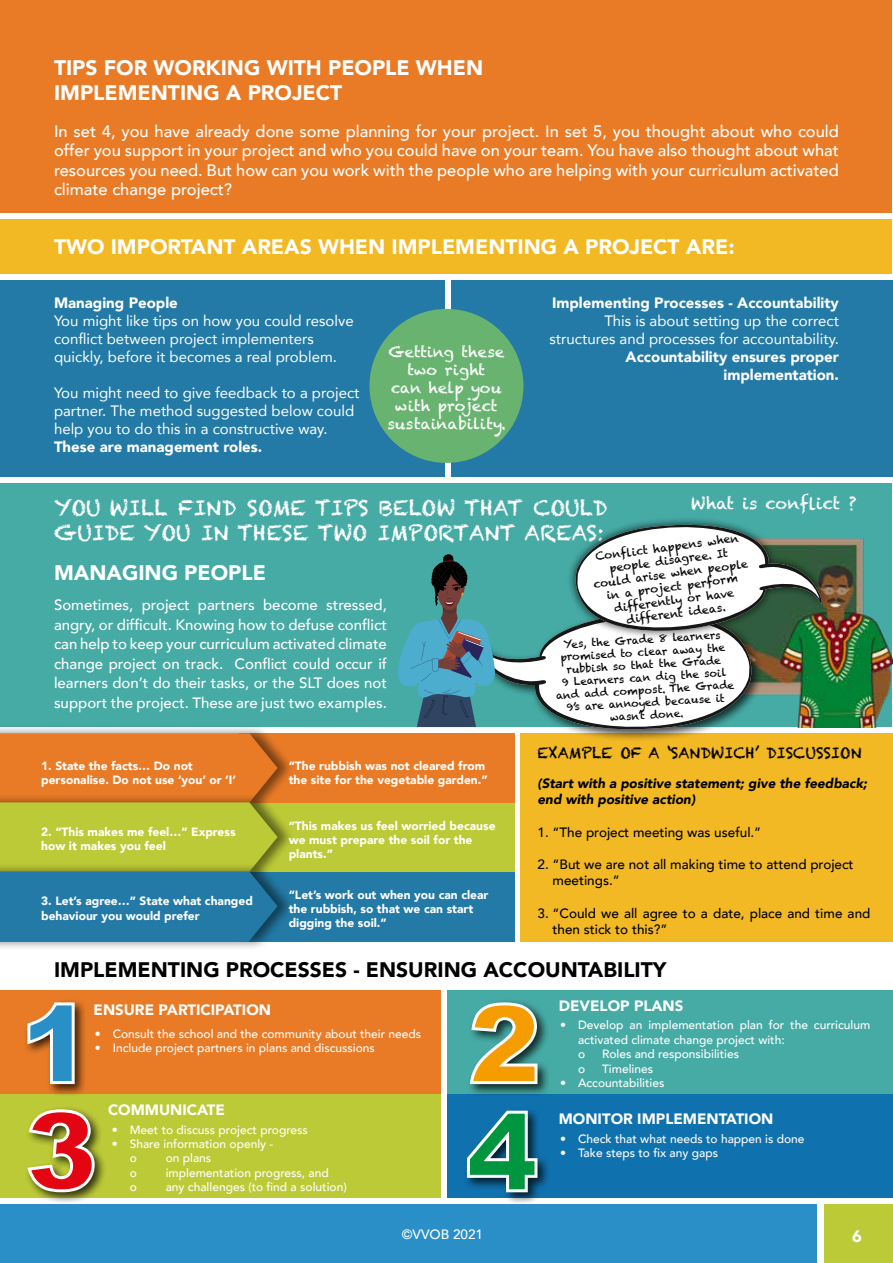
<style>
.page{position:relative;width:893px;height:1263px;background:#fff}
.page>*{position:absolute;margin:0;border:0;box-sizing:border-box;transform-origin:0 0}
.t1{font:900 21px/25.2px "Avenir";color:#fff}
.t2{font:21px/25.2px "Chalkduster";color:#fff}
.t3{font:900 21px "Avenir";color:#000}
.t4{font:500 16.5px/19.5px "Avenir";color:#fff;text-align:justify}
.t5{font:16.5px "Chalkduster";color:#fff}
.t6{font:900 16.5px "Avenir";color:#fff}
.t7{font:15px/18px "Avenir";color:#fff}
.t8{font:500 15px/19.5px "Avenir";color:#fff;text-align:justify}
.t9{font:900 15px/18px "Avenir";color:#fff;text-align:right}
.t10{font:15px/18px "Chalkduster";color:#fff;text-align:center}
.t11{font:15px "Chalkduster";color:#000}
.t12{font:500 13.5px/16.2px "Avenir";color:#000}
.t13{font:italic 900 13.5px/16.2px "Avenir";color:#000}
.t14{font:500 13.5px "Avenir";color:#fff}
.t15{font:500 12px/14.4px "Avenir";color:#fff}
.t16{font:900 12px/14.4px "Avenir";color:#fff}
.t17{font:11.1px/13.4px "Chalkduster";color:#000;text-align:center}
.t18{font:10.5px/12.6px "Chalkduster";color:#000;text-align:center}
</style>
<div class="page">
<div style="left:0;top:1204px;width:816px;height:59px;background:#2a8fc7"></div>
<div style="left:824px;top:1204px;width:69px;height:59px;background:#bcca37"></div>
<div style="left:1px;top:484px;width:891px;height:243px;background:#46aba5"></div>
<div style="left:239px;top:733px;width:275px;height:70px;background:#e97b26"></div>
<img style="left:826px;top:538px;width:67px;height:190px">
<div style="left:521px;top:733px;width:372px;height:209px;background:#f2b924"></div>
<div style="left:239px;top:803px;width:275px;height:70px;background:#bcca37"></div>
<div style="left:239px;top:872px;width:275px;height:70px;background:#237aa6"></div>
<div style="left:1px;top:0;width:891px;height:213px;background:#e97b26"></div>
<div style="left:1px;top:219px;width:891px;height:55px;background:#f2b924"></div>
<div style="left:0;top:281px;width:444px;height:196px;background:#237aa6"></div>
<div style="left:452px;top:281px;width:441px;height:196px;background:#237aa6"></div>
<div style="left:369px;top:309px;width:154px;height:154px;background:#68b370;border-radius:50%"></div>
<div style="left:0;top:724px;width:294px;height:89px;background:#000;opacity:.49"></div>
<div style="left:0;top:793px;width:294px;height:89px;background:#000;opacity:.49"></div>
<div style="left:0;top:862px;width:294px;height:89px;background:#000;opacity:.49"></div>
<svg style="left:0;top:733px;width:278px;height:209px;background:#939155"></svg>
<div style="left:1px;top:990px;width:440px;height:104px;background:#e97b26"></div>
<div style="left:447px;top:990px;width:446px;height:104px;background:#46aba5"></div>
<div style="left:1px;top:1094px;width:440px;height:104px;background:#bcca37"></div>
<div style="left:447px;top:1094px;width:446px;height:104px;background:#0f71ae"></div>
<div style="left:24px;top:999px;width:63px;height:98px;background:#000;opacity:.75"></div>
<svg style="left:26px;top:1000px;width:50px;height:85px"></svg>
<div style="left:25px;top:1105px;width:82px;height:100px;background:#000;opacity:.75"></div>
<svg style="left:25px;top:1108px;width:71px;height:86px"></svg>
<div style="left:463px;top:1107px;width:87px;height:98px;background:#000;opacity:.75"></div>
<svg style="left:465px;top:1109px;width:74px;height:85px"></svg>
<div style="left:467px;top:999px;width:83px;height:98px;background:#000;opacity:.75"></div>
<svg style="left:468px;top:1001px;width:71px;height:84px"></svg>
<svg style="left:398px;top:519px;width:428px;height:226px"></svg>
<h1 class="t1" style="left:54px;top:55px;width:431px">TIPS FOR WORKING WITH PEOPLE WHEN<br>IMPLEMENTING A PROJECT</h1>
<p class="t4" style="left:54px;top:120px;width:786px">In set 4, you have already done some planning for your project. In set 5, you thought about who could offer you support in your project and who you could have on your team. You have also thought about what resources you need. But how can you work with the people who are helping with your curriculum activated climate change project?</p>
<h1 class="t1" style="left:54px;top:233px;width:682px">TWO IMPORTANT AREAS WHEN IMPLEMENTING A PROJECT ARE:</h1>
<p class="t9" style="left:54px;top:294px;width:125px">Managing People</p>
<p class="t7" style="left:54px;top:312px;width:301px">You might like tips on how you could resolve conflict between project implementers quickly, before it becomes a real problem.</p>
<p class="t7" style="left:54px;top:384px;width:307px">You might need to give feedback to a project partner. The method suggested below could help you to do this in a constructive way.</p>
<p class="t9" style="left:54px;top:438px;width:210px">These are management roles.</p>
<p class="t10" style="left:388px;top:342px;width:120px">Getting these two right<br>can help you with project sustainability.</p>
<p class="t9" style="left:552px;top:294px;width:288px">Implementing Processes - Accountability</p>
<p class="t7" style="left:550px;top:312px;width:291px;text-align:right">This is about setting up the correct structures and processes for accountability.</p>
<p class="t9" style="left:626px;top:348px;width:215px">Accountability ensures proper implementation.</p>
<h2 class="t5" style="left:691px;top:494px;width:167px">What is conflict ?</h2>
<p class="t17" style="left:589px;top:550px;width:157px;rotate:-7deg">Confl ict happens when people disagree. It could arise when people in a project perform differently or have different ideas.</p>
<p class="t18" style="left:553px;top:638px;width:180px;rotate:-3deg">Yes, the Grade 8 learners promised to clear away the rubbish so that the Grade<br>9 Learners can dig the soil and add compost. The Grade<br>9’s are annoyed because it wasn’t done.</p>
<h1 class="t2" style="left:54px;top:495px;width:555px">YOU WILL FIND SOME TIPS BELOW THAT COULD<br>GUIDE YOU IN THESE TWO IMPORTANT AREAS:</h1>
<h1 class="t1" style="left:54px;top:560px;width:213px">MANAGING PEOPLE</h1>
<p class="t8" style="left:54px;top:594px;width:334px">Sometimes, project partners become stressed, angry, or difficult. Knowing how to defuse conflict can help to keep your curriculum activated climate change project on track. Conflict could occur if learners don’t do their tasks, or the SLT does not support the project. These are just two examples.</p>
<p class="t16" style="left:41px;top:758px;width:196px">1. State the facts… Do not personalise. Do not use ‘you’ or ‘I’</p>
<p class="t16" style="left:41px;top:824px;width:196px">2. “This makes me feel…” Express how it makes you feel</p>
<p class="t16" style="left:41px;top:893px;width:213px">3. Let’s agree…” State what changed behaviour you would prefer</p>
<p class="t16" style="left:289px;top:758px;width:200px">“The rubbish was not cleared from the site for the vegetable garden.”</p>
<p class="t16" style="left:289px;top:818px;width:208px">“This makes us feel worried because we must prepare the soil for the plants.”</p>
<p class="t16" style="left:289px;top:887px;width:201px">“Let’s work out when you can clear the rubbish, so that we can start digging the soil.”</p>
<p class="t11" style="left:537px;top:744px;width:325px">EXAMPLE OF A ‘SANDWICH’ DISCUSSION</p>
<p class="t13" style="left:537px;top:775px;width:331px">(Start with a positive statement; give the feedback; end with positive action)</p>
<p class="t12" style="left:537px;top:823px;width:225px">1. “The project meeting was useful.”</p>
<p class="t12" style="left:552px;top:856px;width:303px;text-indent:-15px">2. “But we are not all making time to attend project meetings.”</p>
<p class="t12" style="left:552px;top:904px;width:319px;text-indent:-15px">3. “Could we all agree to a date, place and time and then stick to this?”</p>
<h1 class="t3" style="left:54px;top:951px;width:614px">IMPLEMENTING PROCESSES - ENSURING ACCOUNTABILITY</h1>
<p class="t9" style="left:94px;top:1000px;width:179px">ENSURE PARTICIPATION</p>
<p class="t15" style="left:95px;top:1025px;width:328px">• Consult the school and the community about their needs</p>
<p class="t15" style="left:95px;top:1040px;width:282px">• Include project partners in plans and discussions</p>
<p class="t9" style="left:108px;top:1101px;width:118px">COMMUNICATE</p>
<p class="t15" style="left:112px;top:1121px;width:198px">• Meet to discuss project progress</p>
<p class="t15" style="left:130px;top:1136px;width:145px;text-indent:-18px">• Share information openly - o</p>
<p class="t15" style="left:166px;top:1150px;width:47px">on plans</p>
<p class="t15" style="left:130px;top:1165px;width:9px">o</p>
<p class="t15" style="left:166px;top:1165px;width:165px">implementation progress, and</p>
<p class="t15" style="left:130px;top:1179px;width:9px">o</p>
<p class="t15" style="left:166px;top:1179px;width:182px">any challenges (to find a solution)</p>
<p class="t9" style="left:559px;top:996px;width:126px">DEVELOP PLANS</p>
<p class="t15" style="left:578px;top:1017px;width:294px;text-indent:-18px">• Develop an implementation plan for the curriculum activated climate change project with:<br>o</p>
<p class="t15" style="left:602px;top:1046px;width:139px">Roles and responsibilities</p>
<p class="t15" style="left:578px;top:1060px;width:9px">o</p>
<p class="t15" style="left:602px;top:1060px;width:53px">Timelines</p>
<p class="t15" style="left:560px;top:1075px;width:106px">• Accountabilities</p>
<p class="t9" style="left:559px;top:1110px;width:216px">MONITOR IMPLEMENTATION</p>
<p class="t15" style="left:560px;top:1131px;width:246px">• Check that what needs to happen is done</p>
<p class="t15" style="left:560px;top:1145px;width:160px">• Take steps to fix any gaps</p>
<p class="t14" style="left:402px;top:1222px;width:83px">©VVOB 2021</p>
<h2 class="t6" style="left:852px;top:1222px;width:11px">6</h2>
</div>
